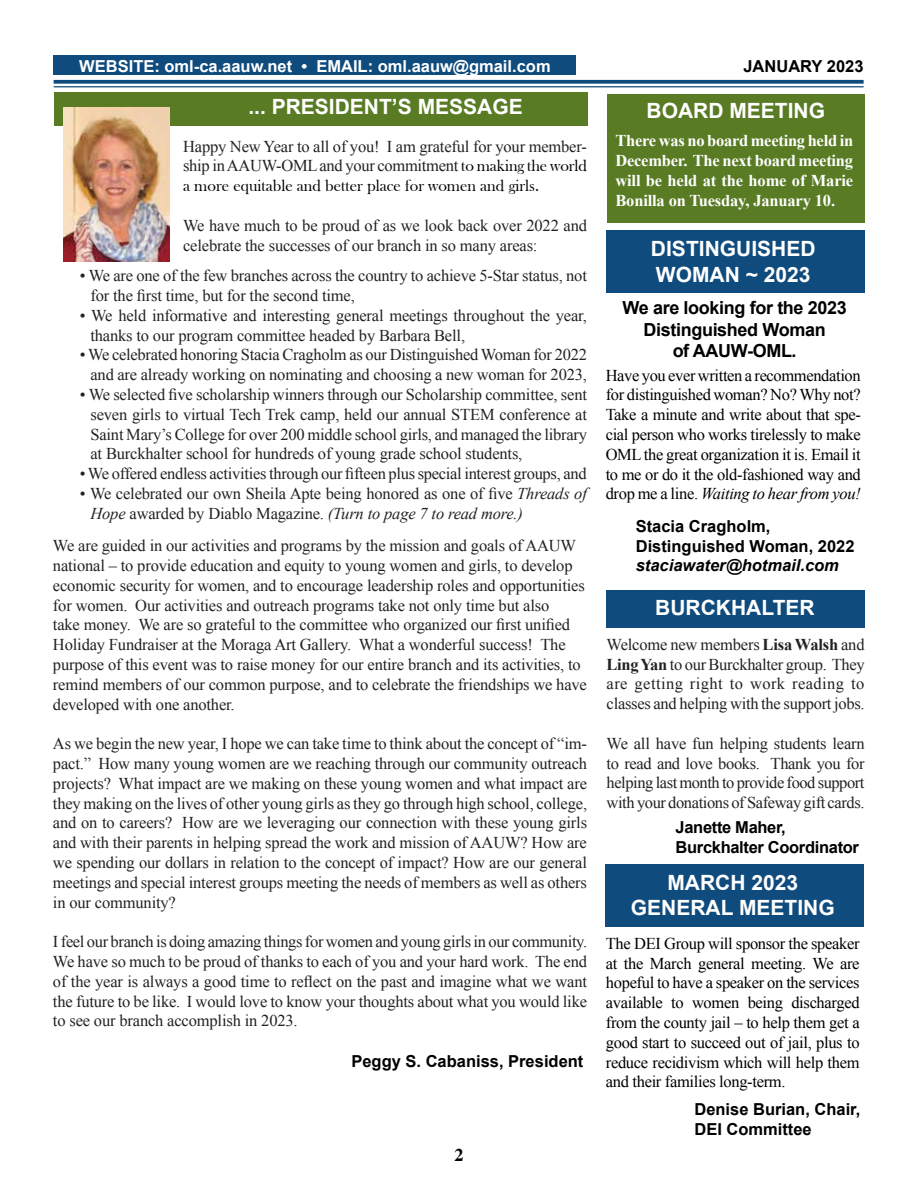
<style>
.page{position:relative;width:918px;height:1188px;background:#fff}
.page>*{position:absolute;margin:0;border:0;box-sizing:border-box;transform-origin:0 0}
.t1{font:700 21px/25.2px "Arial";color:#fff}
.t2{font:700 18px/21.6px "Arial";letter-spacing:-.02em;color:#000;text-align:center}
.t3{font:700 18px "Times";color:#000}
.t4{font:16.5px/19.8px "Times New Roman";letter-spacing:-.01em;color:#222}
.t5{font:16.5px/19.8px "Times New Roman";letter-spacing:-.02em;color:#000;text-align:justify}
.t6{font:700 16.5px/19.8px "Times New Roman";letter-spacing:-.01em;color:#fff;text-align:justify}
.t7{font:700 16.5px/19.8px "Arial";color:#000}
.t8{font:700 16.5px "Arial";color:#fff}
.t9{font:16.5px "Bask Old Face";color:#000}
.t10{font:700 16.5px/19.8px "Arial";letter-spacing:-.02em;color:#000}
.t11{font:italic 700 16.5px "Arial";color:#000}
.s1{font-family:"Bask Old Face";color:#000}
.s2{font-style:italic}
.s3{font-weight:700}
</style>
<div class="page">
<div style="left:605px;top:864px;width:259px;height:63px;background:#0f4b7d"></div>
<svg style="left:54px;top:80px;width:810px;height:4px;background:#235a88"></svg>
<hr style="left:54px;top:86px;width:810px;height:1px;background:#0f4b7d">
<div style="left:54px;top:92px;width:534px;height:34px;background:#597b24"></div>
<div style="left:607px;top:94px;width:258px;height:128px;background:#597b24"></div>
<div style="left:53px;top:56px;width:523px;height:19px;background:#0f4b7d"></div>
<img style="left:64px;top:108px;width:106px;height:153px">
<div style="left:606px;top:230px;width:259px;height:63px;background:#0f4b7d"></div>
<div style="left:606px;top:590px;width:258px;height:38px;background:#0f4b7d"></div>
<p class="t8" style="left:79px;top:55px;width:473px">WEBSITE: oml-ca.aauw.net • EMAIL: oml.aauw@gmail.com</p>
<p class="t7" style="left:743px;top:57px;width:122px">JANUARY 2023</p>
<p class="t1" style="left:248px;top:95px;width:276px">... PRESIDENT’S MESSAGE</p>
<p class="t1" style="left:647px;top:99px;width:180px">BOARD MEETING</p>
<p class="t4" style="left:183px;top:136px;width:405px">Happy New Year to all of you! I am grateful for your member&shy;ship in AAUW-OML and your commitment <span class="s1">to making the world</span></p>
<p class="t9" style="left:183px;top:177px;width:357px">a more equitable and better place for women and girls.</p>
<p class="t4" style="left:183px;top:215px;width:405px">We have much to be proud of as we look back over 2022 and celebrate the successes of our branch in so many areas:</p>
<p class="t4" style="left:90px;top:266px;width:498px;text-indent:-10px">• We are one of the few branches across the country to achieve 5-Star status, not for the first time, but for the second time,</p>
<p class="t4" style="left:90px;top:305px;width:498px;text-indent:-10px">• We held informative and interesting general meetings throughout the year, thanks to our program committee headed by Barbara Bell,</p>
<p class="t4" style="left:80px;top:345px;width:509px;text-align:right">• We celebrated honoring Stacia Cragholm as our Distinguished Woman for 2022 and are already working on nominating and choosing a new woman for 2023,</p>
<p class="t4" style="left:90px;top:384px;width:498px;text-align:justify;text-indent:-10px">• We selected five scholarship winners through our Scholarship committee, sent seven girls to virtual Tech Trek camp, held our annual STEM conference at Saint Mary’s College for over 200 middle school girls, and managed the library at Burckhalter school for hundreds of young grade school students,</p>
<p class="t4" style="left:80px;top:464px;width:508px">• We offered endless activities through our fifteen plus special interest groups, and</p>
<p class="t4" style="left:90px;top:483px;width:498px;text-indent:-11px">• We celebrated our own Sheila Apte being honored as one of five <span class="s2">Threads of<br>Hope</span> awarded by Diablo Magazine. <span class="s2">(Turn to page 7 to read more.)</span></p>
<p class="t4" style="left:53px;top:536px;width:535px">We are guided in our activities and programs by the mission and goals of AAUW national – to provide education and equity to young women and girls, to develop economic security for women, and to encourage leadership roles and opportunities for women. Our activities and outreach programs take not only time but also<br>take money. We are so grateful to the committee who organized our first unified Holiday Fundraiser at the Moraga Art Gallery. What a wonderful success! The purpose of this event was to raise money for our entire branch and its activities, to remind members of our common purpose, and to celebrate the friendships we have developed with one another.</p>
<p class="t4" style="left:53px;top:734px;width:536px;text-align:justify">As we begin the new year, I hope we can take time to think about the concept of “im&shy;pact.” How many young women are we reaching through our community outreach projects? What impact are we making on these young women and what impact are they making on the lives of other young girls as they go through high school, college, and on to careers? How are we leveraging our connection with these young girls and with their parents in helping spread the work and mission of AAUW? How are we spending our dollars in relation to the concept of impact? How are our general meetings and special interest groups meeting the needs of members as well as others in our community?</p>
<p class="t4" style="left:53px;top:932px;width:536px;text-align:justify">I feel our branch is doing amazing things for women and young girls in our community.<br>We have so much to be proud of thanks to each of you and your hard work. The end of the year is always a good time to reflect on the past and imagine what we want the future to be like. I would love to know your thoughts about what you would like to see our branch accomplish in 2023.</p>
<p class="t7" style="left:351px;top:1052px;width:234px">Peggy S. Cabaniss, President</p>
<p class="t3" style="left:454px;top:1138px;width:10px">2</p>
<p class="t6" style="left:615px;top:131px;width:239px">There was no board meeting held in December. The next board meeting will be held at the home of Marie Bonilla on Tuesday, January 10.</p>
<p class="t1" style="left:651px;top:237px;width:166px">DISTINGUISHED<br>WOMAN ~ 2023</p>
<p class="t2" style="left:622px;top:297px;width:226px">We are looking for the 2023<br>Distinguished Woman<br>of AAUW-OML.</p>
<p class="t5" style="left:606px;top:365px;width:257px">Have you ever written a recommendation for distinguished woman? No? Why not?<br>Take a minute and write about that spe&shy;cial person who works tirelessly to make OML the great organization it is. Email it to me or do it the old-fashioned way and drop me a line. <span class="s2">Waiting to hear from you!</span></p>
<p class="t7" style="left:636px;top:517px;width:220px">Stacia Cragholm,<br>Distinguished Woman, 2022</p>
<p class="t11" style="left:636px;top:555px;width:205px">staciawater@hotmail.com</p>
<p class="t1" style="left:655px;top:595px;width:161px">BURCKHALTER</p>
<p class="t4" style="left:607px;top:634px;width:260px;text-align:justify">Welcome new members <span class="s3">Lisa Walsh</span> and <span class="s3">Ling Yan</span> to our Burckhalter group. They are getting right to work reading to classes and helping with the support jobs.</p>
<p class="t4" style="left:607px;top:733px;width:260px;text-align:justify">We all have fun helping students learn to read and love books. Thank you for helping last month to provide food support with your donations of Safeway gift cards.</p>
<p class="t10" style="left:676px;top:818px;width:185px">Janette Maher,<br>Burckhalter Coordinator</p>
<p class="t1" style="left:631px;top:870px;width:205px;text-align:center">MARCH 2023<br>GENERAL MEETING</p>
<p class="t5" style="left:606px;top:933px;width:255px">The DEI Group will sponsor the speaker at the March general meeting. We are hopeful to have a speaker on the services available to women being discharged from the county jail – to help them get a good start to succeed out of jail, plus to reduce recidivism which will help them and their families long-term.</p>
<p class="t7" style="left:694px;top:1100px;width:167px">Denise Burian, Chair,<br>DEI Committee</p>
</div>
